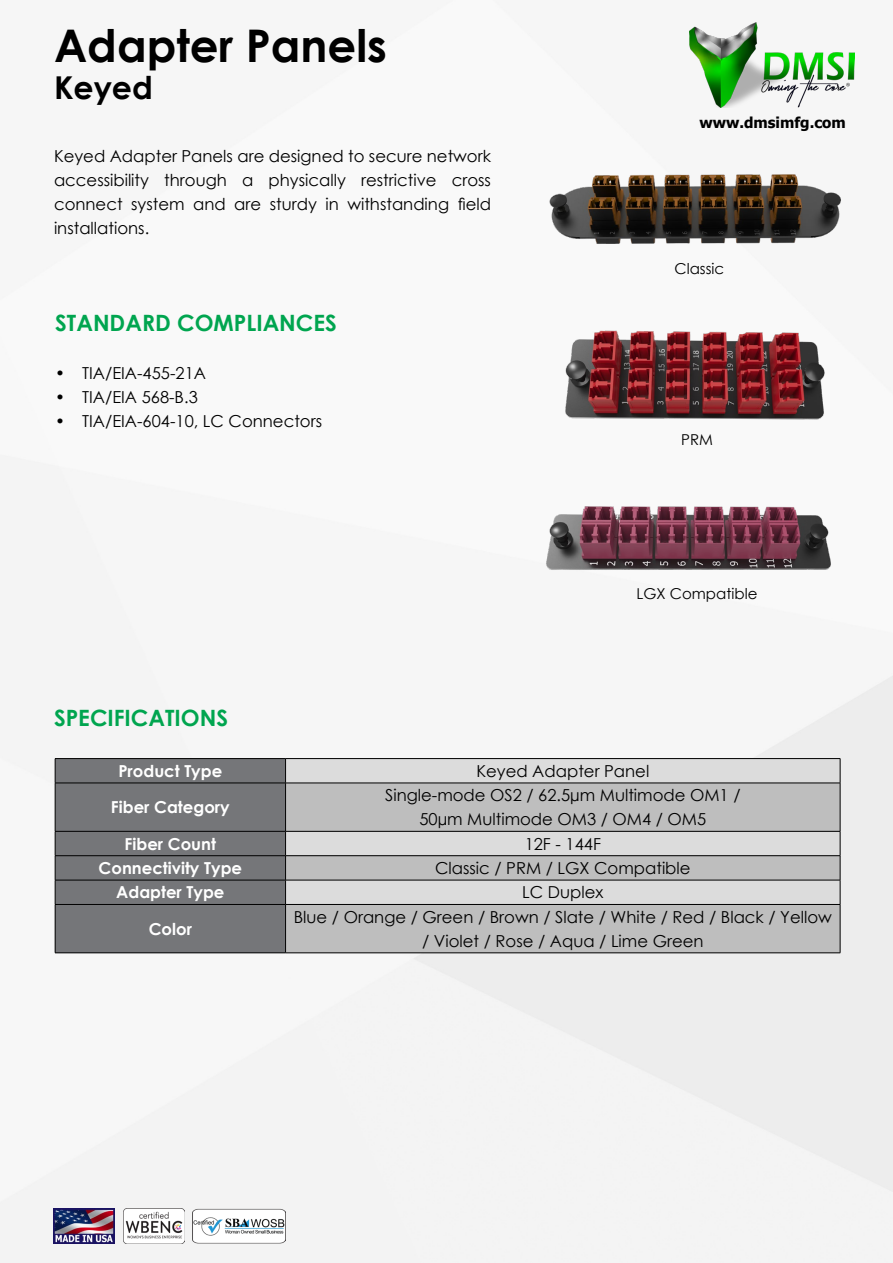
<style>
.page{position:relative;width:893px;height:1263px;background:#fff}
.page>*{position:absolute;margin:0;border:0;box-sizing:border-box;transform-origin:0 0}
.t1{font:700 45px "Century Gothic";color:#000}
.t2{font:700 31.5px "Century Gothic";color:#000}
.t3{font:700 22.5px "Century Gothic";color:#00a54f}
.t4{font:16.5px/24px "Century Gothic";color:#000;text-align:justify}
.t5{font:700 16.5px "Century Gothic";color:#fff}
.t6{font:15px "Century Gothic";color:#000}
.t7{font:700 15px "Tahoma";color:#000}
</style>
<div class="page">
<img style="left:0;top:30px;width:893px;height:1233px">
<img style="left:54px;top:1209px;width:61px;height:34px">
<img style="left:124px;top:1209px;width:61px;height:34px">
<img style="left:193px;top:1208px;width:93px;height:36px">
<img style="left:690px;top:22px;width:164px;height:86px">
<img style="left:559px;top:327px;width:268px;height:94px">
<img style="left:539px;top:500px;width:295px;height:76px">
<img style="left:533px;top:150px;width:332px;height:112px">
<div style="left:286px;top:759px;width:554px;height:96px;background:#dcdcdc"></div>
<div style="left:286px;top:783px;width:554px;height:48px;background:#bebebe"></div>
<div style="left:286px;top:856px;width:554px;height:24px;background:#bebebe"></div>
<div style="left:286px;top:880px;width:554px;height:24px;background:#dcdcdc"></div>
<div style="left:55px;top:904px;width:231px;height:49px;background:#757679"></div>
<div style="left:286px;top:904px;width:554px;height:49px;background:#bebebe"></div>
<svg style="left:840px;top:759px;width:1px;height:24px"></svg>
<hr style="left:286px;top:783px;width:554px;height:1px;background:#000">
<hr style="left:840px;top:783px;width:1px;height:48px;background:#000">
<hr style="left:286px;top:831px;width:554px;height:1px;background:#000">
<hr style="left:286px;top:855px;width:554px;height:1px;background:#000">
<hr style="left:286px;top:880px;width:554px;height:1px;background:#000">
<svg style="left:55px;top:758px;width:231px;height:146px;background:#707174"></svg>
<svg style="left:840px;top:831px;width:1px;height:73px"></svg>
<hr style="left:55px;top:904px;width:231px;height:1px;background:#000">
<hr style="left:55px;top:905px;width:1px;height:48px;background:#000">
<hr style="left:286px;top:904px;width:554px;height:1px;background:#000">
<hr style="left:285px;top:905px;width:1px;height:48px;background:#000">
<hr style="left:840px;top:905px;width:1px;height:48px;background:#000">
<hr style="left:55px;top:952px;width:231px;height:1px;background:#000">
<hr style="left:286px;top:952px;width:554px;height:1px;background:#000">
<hr style="left:286px;top:758px;width:554px;height:1px;background:#000">
<h1 class="t1" style="left:54px;top:12px;width:334px">Adapter Panels</h1>
<p class="t2" style="left:54px;top:63px;width:100px">Keyed</p>
<p class="t4" style="left:54px;top:144px;width:439px">Keyed Adapter Panels are designed to secure network accessibility through a physically restrictive cross connect system and are sturdy in withstanding field installations.</p>
<p class="t3" style="left:55px;top:306px;width:283px">STANDARD COMPLIANCES</p>
<p class="t4" style="left:55px;top:361px;width:152px">• TIA/EIA-455-21A</p>
<p class="t4" style="left:55px;top:385px;width:144px">• TIA/EIA 568-B.3</p>
<p class="t4" style="left:55px;top:409px;width:268px">• TIA/EIA-604-10, LC Connectors</p>
<p class="t7" style="left:699px;top:112px;width:148px">www.dmsimfg.com</p>
<p class="t6" style="left:674px;top:258px;width:51px">Classic</p>
<p class="t6" style="left:681px;top:429px;width:33px">PRM</p>
<p class="t6" style="left:636px;top:583px;width:122px">LGX Compatible</p>
<p class="t3" style="left:54px;top:701px;width:176px">SPECIFICATIONS</p>
<p class="t5" style="left:118px;top:758px;width:105px">Product Type</p>
<p class="t4" style="left:476px;top:759px;width:174px">Keyed Adapter Panel</p>
<p class="t5" style="left:111px;top:795px;width:120px">Fiber Category</p>
<p class="t4" style="left:385px;top:783px;width:357px">Single-mode OS2 / 62.5µm Multimode OM1 /</p>
<p class="t4" style="left:419px;top:807px;width:288px">50µm Multimode OM3 / OM4 / OM5</p>
<p class="t5" style="left:125px;top:831px;width:93px">Fiber Count</p>
<p class="t4" style="left:525px;top:831px;width:78px">12F - 144F</p>
<p class="t5" style="left:99px;top:855px;width:145px">Connectivity Type</p>
<p class="t4" style="left:435px;top:856px;width:257px">Classic / PRM / LGX Compatible</p>
<p class="t5" style="left:116px;top:880px;width:110px">Adapter Type</p>
<p class="t4" style="left:522px;top:880px;width:83px">LC Duplex</p>
<p class="t5" style="left:149px;top:916px;width:45px">Color</p>
<p class="t4" style="left:294px;top:905px;width:539px;text-align:center">Blue / Orange / Green / Brown / Slate / White / Red / Black / Yellow / Violet / Rose / Aqua / Lime Green</p>
</div>
